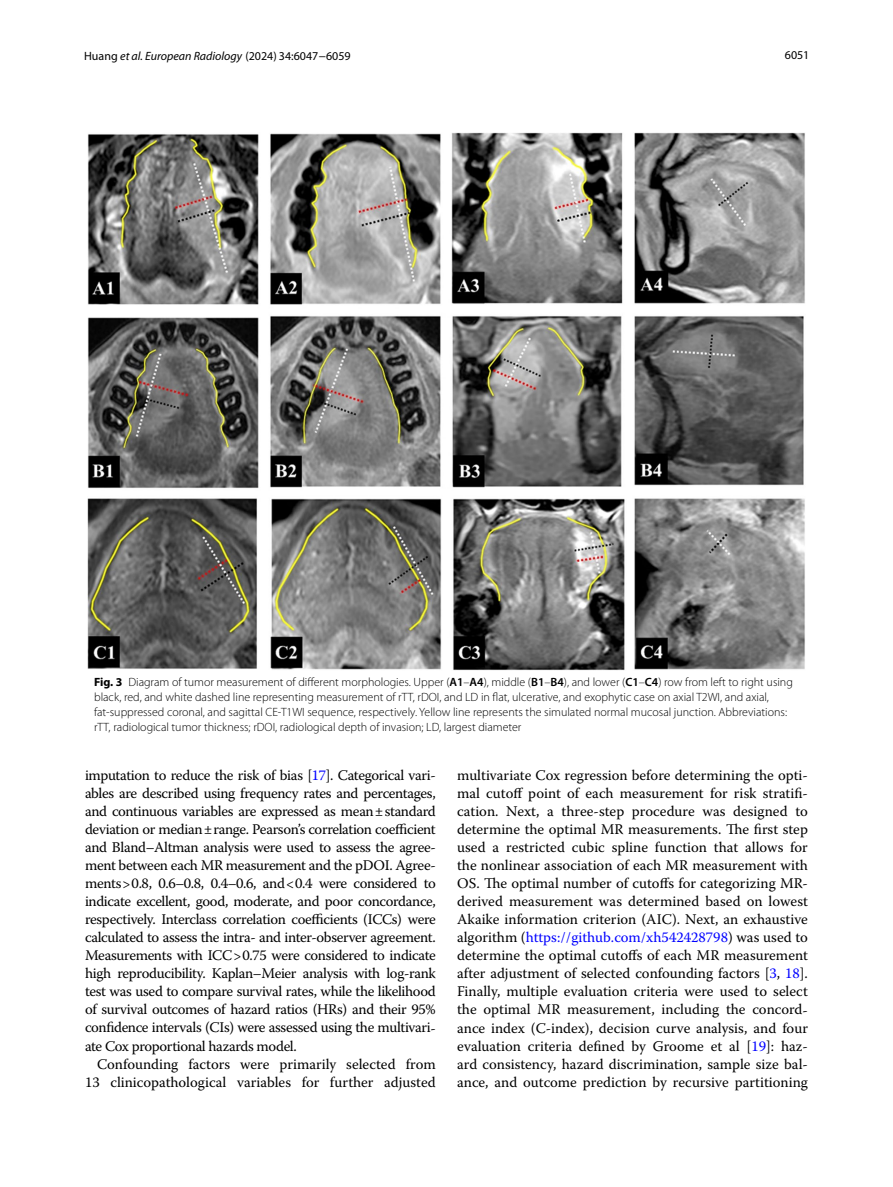
<style>
.page{position:relative;width:893px;height:1187px;background:#fff}
.page>*{position:absolute;margin:0;border:0;box-sizing:border-box;transform-origin:0 0}
.t1{font:14.7px/18px "Warnock Pro";color:#000;text-align:justify}
.t2{font:300 12px/15px "Myriad Pro";color:#000}
.t3{font:italic 12px "Myriad Pro";color:#000}
.t4{font:12px "Myriad Pro";color:#000}
.s1{font-family:"Myriad Pro Regular 2";font-style:normal}
.s2{font-style:normal}
.s3{font-weight:700}
.s4{font-weight:600}
.s5{color:#00f}
</style>
<div class="page">
<img style="left:88px;top:133px;width:717px;height:537px">
<p class="t3" style="left:84px;top:48px;width:268px"><span class="s1">Huang</span> et al. European Radiology <span class="s2">(2024) 34:6047-6059</span></p>
<p class="t4" style="left:785px;top:48px;width:26px">6051</p>
<p class="t2" style="left:94px;top:674px;width:700px"><span class="s3">Fig. 3</span> Diagram of tumor measurement of different morphologies. Upper (<span class="s4">A1</span>–<span class="s4">A4</span>), middle (<span class="s4">B1</span>–<span class="s4">B4</span>), and lower (<span class="s4">C1</span>–<span class="s4">C4</span>) row from left to right using black, red, and white dashed line representing measurement of rTT, rDOI, and LD in flat, ulcerative, and exophytic case on axial T2WI, and axial, fat-suppressed coronal, and sagittal CE-T1WI sequence, respectively. Yellow line represents the simulated normal mucosal junction. Abbreviations: rTT, radiological tumor thickness; rDOI, radiological depth of invasion; LD, largest diameter</p>
<p class="t1" style="left:85px;top:766px;width:352px">imputation to reduce the risk of bias [<span class="s5">17</span>]. Categorical vari&shy;ables are described using frequency rates and percentages, and continuous variables are expressed as mean±standard deviation or median±range. Pearson’s correlation coefficient and Bland–Altman analysis were used to assess the agree&shy;ment between each MR measurement and the pDOI. Agree&shy;ments&gt;0.8, 0.6–0.8, 0.4–0.6, and&lt;0.4 were considered to indicate excellent, good, moderate, and poor concordance, respectively. Interclass correlation coefficients (ICCs) were calculated to assess the intra- and inter-observer agreement.<br>Measurements with ICC&gt;0.75 were considered to indicate high reproducibility. Kaplan–Meier analysis with log-rank test was used to compare survival rates, while the likelihood of survival outcomes of hazard ratios (HRs) and their 95% confidence intervals (CIs) were assessed using the multivari&shy;ate Cox proportional hazards model.</p>
<p class="t1" style="left:85px;top:1054px;width:352px;text-align:right">Confounding factors were primarily selected from<br>13 clinicopathological variables for further adjusted</p>
<p class="t1" style="left:457px;top:766px;width:352px">multivariate Cox regression before determining the opti&shy;mal cutoff point of each measurement for risk stratifi&shy;cation. Next, a three-step procedure was designed to determine the optimal MR measurements. The first step used a restricted cubic spline function that allows for the nonlinear association of each MR measurement with OS. The optimal number of cutoffs for categorizing MR&shy;derived measurement was determined based on lowest Akaike information criterion (AIC). Next, an exhaustive algorithm (<span class="s5">https://github.com/xh542428798</span>) was used to determine the optimal cutoffs of each MR measurement after adjustment of selected confounding factors [<span class="s5">3</span>, <span class="s5">18</span>].<br>Finally, multiple evaluation criteria were used to select the optimal MR measurement, including the concord&shy;ance index (C-index), decision curve analysis, and four evaluation criteria defined by Groome et al [<span class="s5">19</span>]: haz&shy;ard consistency, hazard discrimination, sample size bal&shy;ance, and outcome prediction by recursive partitioning</p>
</div>
